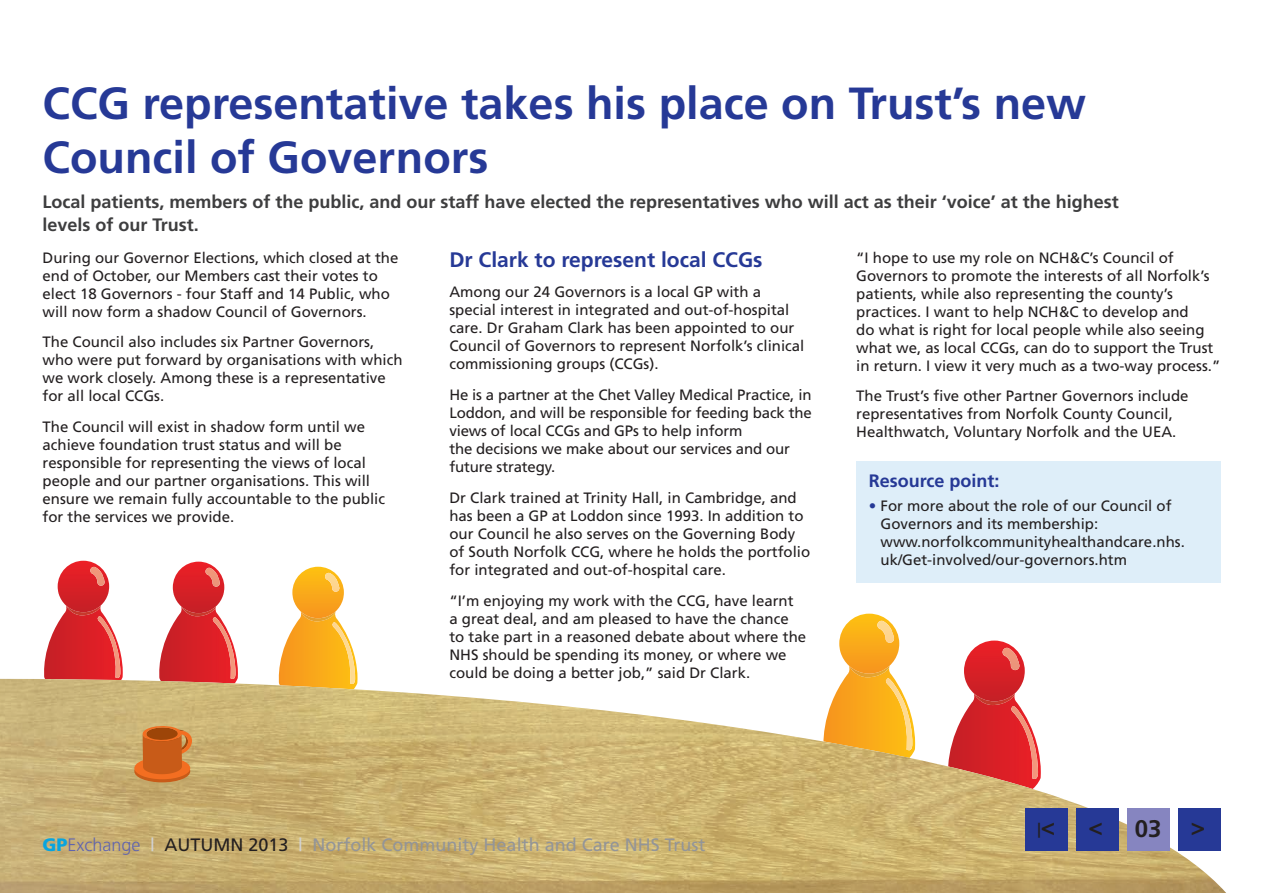
<style>
.page{position:relative;width:1263px;height:893px;background:#fff}
.page>*{position:absolute;margin:0;border:0;box-sizing:border-box;transform-origin:0 0}
.NCH_C_Bold_10pt_12pt{font:700 45px/54px "Frutiger";color:#263996}
.t1{font:700 24px "Frutiger";color:#231f20}
.NCH_C_Body_10pt_12pt{font:700 21px "Frutiger";color:#263996}
.NCH_C_Body_10pt_12pt-2{font:700 18px/22.5px "Frutiger";color:#3e3e3f}
.t2{font:18px "Frutiger";color:#939598}
.NCH_C_Body_10pt_12pt-3{font:700 18px "Frutiger";color:#263996}
.NCH_C_Body_10pt_12pt-4{font:15px/18px "Frutiger";color:#231f20}
.t3{font:700 15px "Frutiger";color:#231f20}
.s1{color:#263996}
.s2{font-weight:900;color:#08a4df}
.s3{font-weight:300;color:#6064ae}
.s4{color:#d1d2d4}
.s5{color:#231f20}
.s6{font-size:24px}
</style>
<div class="page">
<svg style="left:839px;top:614px;width:61px;height:65px"></svg>
<svg style="left:278px;top:567px;width:79px;height:112px"></svg>
<svg style="left:964px;top:641px;width:61px;height:38px"></svg>
<svg style="left:159px;top:562px;width:79px;height:117px"></svg>
<svg style="left:44px;top:561px;width:79px;height:118px"></svg>
<img style="left:0;top:679px;width:1226px;height:214px">
<div style="left:1127px;top:808px;width:42px;height:42px;background:#8685c0"></div>
<div style="left:856px;top:461px;width:364px;height:122px;background:#deeef9"></div>
<div style="left:134px;top:760px;width:56px;height:22px;background:#c85b18;border-radius:50%"></div>
<div style="left:134px;top:757px;width:56px;height:22px;background:#f36e21;border-radius:50%"></div>
<svg style="left:140px;top:725px;width:52px;height:49px;background:#ca6c29"></svg>
<div style="left:1178px;top:808px;width:42px;height:42px;background:#263996"></div>
<div style="left:1076px;top:808px;width:42px;height:42px;background:#263996"></div>
<div style="left:1025px;top:808px;width:42px;height:42px;background:#263996"></div>
<p class="NCH_C_Bold_10pt_12pt" style="left:43px;top:76px;width:1045px">CCG representative takes his place on Trust’s new<br>Council of Governors</p>
<p class="NCH_C_Body_10pt_12pt-2" style="left:43px;top:191px;width:1078px">Local patients, members of the public, and our staff have elected the representatives who will act as their ‘voice’ at the highest levels of our Trust.</p>
<p class="NCH_C_Body_10pt_12pt-4" style="left:43px;top:248px;width:357px">During our Governor Elections, which closed at the end of October, our Members cast their votes to elect 18 Governors - four Staff and 14 Public, who will now form a shadow Council of Governors.</p>
<p class="NCH_C_Body_10pt_12pt-4" style="left:43px;top:333px;width:362px">The Council also includes six Partner Governors, who were put forward by organisations with which we work closely. Among these is a representative for all local CCGs.</p>
<p class="NCH_C_Body_10pt_12pt-4" style="left:43px;top:418px;width:344px">The Council will exist in shadow form until we achieve foundation trust status and will be responsible for representing the views of local people and our partner organisations. This will ensure we remain fully accountable to the public for the services we provide.</p>
<p class="NCH_C_Body_10pt_12pt" style="left:449px;top:247px;width:315px">Dr Clark to represent local CCGs</p>
<p class="NCH_C_Body_10pt_12pt-4" style="left:449px;top:283px;width:357px">Among our 24 Governors is a local GP with a special interest in integrated and out-of-hospital care. Dr Graham Clark has been appointed to our Council of Governors to represent Norfolk’s clinical commissioning groups (CCGs).</p>
<p class="NCH_C_Body_10pt_12pt-4" style="left:449px;top:386px;width:364px">He is a partner at the Chet Valley Medical Practice, in Loddon, and will be responsible for feeding back the views of local CCGs and GPs to help inform<br>the decisions we make about our services and our future strategy.</p>
<p class="NCH_C_Body_10pt_12pt-4" style="left:449px;top:489px;width:362px">Dr Clark trained at Trinity Hall, in Cambridge, and has been a GP at Loddon since 1993. In addition to our Council he also serves on the Governing Body of South Norfolk CCG, where he holds the portfolio for integrated and out-of-hospital care.</p>
<p class="NCH_C_Body_10pt_12pt-4" style="left:449px;top:591px;width:358px">“I’m enjoying my work with the CCG, have learnt<br>a great deal, and am pleased to have the chance to take part in a reasoned debate about where the NHS should be spending its money, or where we could be doing a better job,” said Dr Clark.</p>
<p class="NCH_C_Body_10pt_12pt-4" style="left:856px;top:248px;width:366px">“I hope to use my role on NCH&amp;C’s Council of Governors to promote the interests of all Norfolk’s patients, while also representing the county’s practices. I want to help NCH&amp;C to develop and<br>do what is right for local people while also seeing what we, as local CCGs, can do to support the Trust in return. I view it very much as a two-way process.”</p>
<p class="NCH_C_Body_10pt_12pt-4" style="left:856px;top:387px;width:334px">The Trust’s five other Partner Governors include representatives from Norfolk County Council,<br>Healthwatch, Voluntary Norfolk and the UEA.</p>
<p class="NCH_C_Body_10pt_12pt-3" style="left:869px;top:470px;width:132px">Resource point:</p>
<p class="NCH_C_Body_10pt_12pt-4" style="left:880px;top:497px;width:306px;text-indent:-12px"><span class="s1">•</span> For more about the role of our Council of Governors and its membership: www.norfolkcommunityhealthandcare.nhs. uk/Get-involved/our-governors.htm</p>
<p class="t2" style="left:43px;top:834px;width:664px"><span class="s2">GP</span><span class="s3">Exchange</span> <span class="s4">|</span> <span class="s5">AUTUMN 2013</span> <span class="s4">|</span> Norfolk Community Health and Care NHS Trust</p>
<p class="t1" style="left:1135px;top:814px;width:28px">03</p>
<p class="t3" style="left:1037px;top:820px;width:19px">|<span class="s6">&lt;</span></p>
<p class="t1" style="left:1089px;top:813px;width:16px">&lt;</p>
<p class="t1" style="left:1191px;top:813px;width:16px">&gt;</p>
</div>
